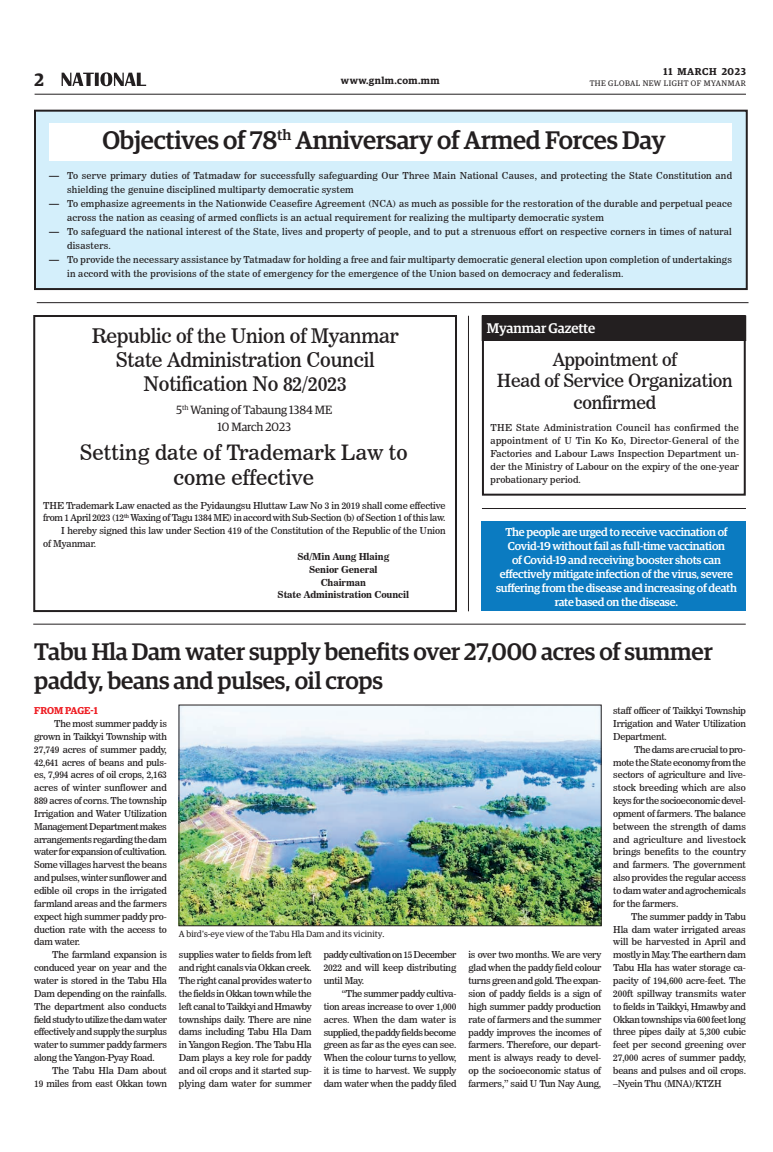
<style>
.page{position:relative;width:773px;height:1152px;background:#fff}
.page>*{position:absolute;margin:0;border:0;box-sizing:border-box;transform-origin:0 0}
.Brief_2nd_Body{font:500 25.5px "Guardian Egyp";letter-spacing:-.01em;color:#231f20}
.Brief_Head{font:500 24px/28.8px "Guardian Egyp";letter-spacing:-.01em;color:#231f20}
._2_Clm_Head{font:21px "News 706 BT Roman C";letter-spacing:.01em;color:#231f20}
._2_Clm_Head-2{font:20px "News 706 BT Roman C";letter-spacing:-.01em;color:#231f20}
._2_Clm_Head-3{font:18px/21.6px "News 706 BT Roman C";letter-spacing:-.01em;color:#231f20;text-align:center}
.t1{font:600 18px "Guardian Egyp";color:#231f20}
._2_Clm_Head-4{font:500 14px "Guardian Egyp";letter-spacing:-.01em;color:#fff}
._2nd_Body{font:12px "Guardian Egyp";letter-spacing:-.01em;color:#231f20}
.Brief_2nd_Body-2{font:500 11.5px/14px "Guardian Egyp";letter-spacing:-.02em;color:#fff;text-align:center}
.t2{font:600 10px "Guardian Egyp";letter-spacing:.05em;color:#231f20}
.Spill_Style{font:600 10px "Guardian Egyp";letter-spacing:-.005em;color:#ee1d23}
._2nd_Body-2{font:9.5px/12.9px "News 706 BT Roman C";letter-spacing:.02em;color:#231f20;text-align:justify}
.Normal_Para{font:9.5px/12.9px "News 706 BT Roman C";letter-spacing:-.01em;color:#231f20}
._2nd_Body-3{font:9.5px/12.9px "News 706 BT Roman C";letter-spacing:-.01em;color:#231f20}
._2nd_Body-4{font:9.5px/12.9px "News 706 BT Bold C";letter-spacing:-.01em;color:#231f20;text-align:center}
._2nd_Body-5{font:9.5px/12.9px "News 706 BT Roman C";letter-spacing:-.02em;color:#231f20;text-align:right}
.t3{font:9px "Guardian Egyp";color:#231f20}
.t4{font:8px "Guardian Egyp";letter-spacing:.06em;color:#231f20}
.s1{font-family:"News 706 BT Bold C";font-size:10px}
</style>
<div class="page">
<hr style="left:35px;top:94px;width:711px;height:1px;background:#231f20">
<svg style="left:62px;top:72px;width:84px;height:14px"></svg>
<div style="left:482px;top:316px;width:263px;height:24px;background:#231f20"></div>
<div style="left:482px;top:316px;width:264px;height:25px;border:1px solid #231f20"></div>
<div style="left:35px;top:111px;width:711px;height:178px;background:#d4effb"></div>
<div style="left:34px;top:110px;width:713px;height:180px;border:2px solid #231f20"></div>
<div style="left:49px;top:124px;width:683px;height:37px;background:#fff"></div>
<hr style="left:37px;top:302px;width:711px;height:1px;background:#231f20">
<div style="left:482px;top:521px;width:264px;height:90px;background:#0b7bc1"></div>
<img style="left:181px;top:707px;width:418px;height:217px">
<div style="left:179px;top:705px;width:422px;height:221px;border:1px solid #231f20"></div>
<div style="left:33px;top:315px;width:424px;height:297px;border:2px solid #231f20"></div>
<div style="left:482px;top:315px;width:263px;height:181px;border:2px solid #231f20"></div>
<hr style="left:33px;top:624px;width:712px;height:1px;background:#231f20">
<hr style="left:482px;top:508px;width:264px;height:1px;background:#231f20">
<hr style="left:468px;top:316px;width:1px;height:295px;background:#231f20">
<h3 class="t1" style="left:35px;top:67px;width:11px">2</h3>
<p class="t2" style="left:663px;top:64px;width:84px">11 MARCH 2023</p>
<p class="t2" style="left:341px;top:73px;width:100px">www.gnlm.com.mm</p>
<p class="t4" style="left:589px;top:78px;width:158px">THE GLOBAL NEW LIGHT OF MYANMAR</p>
<p class="Brief_2nd_Body" style="left:102px;top:121px;width:564px">Objectives of 78<sup>th</sup> Anniversary of Armed Forces Day</p>
<p class="_2nd_Body-2" style="left:67px;top:169px;width:666px;line-height:14px;text-indent:-18px"><span class="s1">—</span> To serve primary duties of Tatmadaw for successfully safeguarding Our Three Main National Causes, and protecting the State Constitution and shielding the genuine disciplined multiparty democratic system</p>
<p class="_2nd_Body-2" style="left:67px;top:197px;width:666px;line-height:14px;text-indent:-18px"><span class="s1">—</span> To emphasize agreements in the Nationwide Ceasefire Agreement (NCA) as much as possible for the restoration of the durable and perpetual peace across the nation as ceasing of armed conflicts is an actual requirement for realizing the multiparty democratic system</p>
<p class="_2nd_Body-2" style="left:67px;top:225px;width:666px;line-height:14px;text-indent:-18px"><span class="s1">—</span> To safeguard the national interest of the State, lives and property of people, and to put a strenuous effort on respective corners in times of natural disasters.</p>
<p class="_2nd_Body-2" style="left:67px;top:253px;width:666px;line-height:14px;text-indent:-18px"><span class="s1">—</span> To provide the necessary assistance by Tatmadaw for holding a free and fair multiparty democratic general election upon completion of undertakings in accord with the provisions of the state of emergency for the emergence of the Union based on democracy and federalism.</p>
<p class="_2_Clm_Head-2" style="left:92px;top:324px;width:308px">Republic of the Union of Myanmar</p>
<p class="_2_Clm_Head-2" style="left:116px;top:348px;width:260px">State Administration Council</p>
<p class="_2_Clm_Head-2" style="left:143px;top:372px;width:205px">Notification No 82/2023</p>
<p class="_2nd_Body" style="left:176px;top:402px;width:157px">5<sup>th</sup> Waning of Tabaung 1384 ME</p>
<p class="_2nd_Body" style="left:217px;top:418px;width:75px">10 March 2023</p>
<p class="_2_Clm_Head" style="left:80px;top:440px;width:329px">Setting date of Trademark Law to</p>
<p class="_2_Clm_Head" style="left:173px;top:465px;width:142px">come effective</p>
<p class="Normal_Para" style="left:43px;top:499px;width:404px">THE Trademark Law enacted as the Pyidaungsu Hluttaw Law No 3 in 2019 shall come effective from 1 April 2023 (12<sup>th</sup> Waxing of Tagu 1384 ME) in accord with Sub-Section (b) of Section 1 of this law.</p>
<p class="_2nd_Body-3" style="left:43px;top:524px;width:404px;text-indent:18px">I hereby signed this law under Section 419 of the Constitution of the Republic of the Union of Myanmar.</p>
<p class="_2nd_Body-4" style="left:297px;top:550px;width:93px">Sd/Min Aung Hlaing</p>
<p class="_2nd_Body-4" style="left:309px;top:563px;width:70px">Senior General</p>
<p class="_2nd_Body-4" style="left:277px;top:576px;width:133px">Chairman<br>State Administration Council</p>
<p class="_2_Clm_Head-4" style="left:487px;top:318px;width:110px">Myanmar Gazette</p>
<p class="_2_Clm_Head-3" style="left:552px;top:349px;width:126px">Appointment of</p>
<p class="_2_Clm_Head-3" style="left:497px;top:370px;width:237px">Head of Service Organization confirmed</p>
<p class="Normal_Para" style="left:490px;top:422px;width:250px;text-align:justify">THE State Administration Council has confirmed the appointment of U Tin Ko Ko, Director-General of the Factories and Labour Laws Inspection Department un&shy;der the Ministry of Labour on the expiry of the one-year probationary period.</p>
<p class="Brief_2nd_Body-2" style="left:496px;top:524px;width:242px">The people are urged to receive vaccination of Covid-19 without fail as full-time vaccination<br>of Covid-19 and receiving booster shots can effectively mitigate infection of the virus, severe suffering from the disease and increasing of death rate based on the disease.</p>
<p class="Brief_Head" style="left:34px;top:635px;width:680px">Tabu Hla Dam water supply benefits over 27,000 acres of summer paddy, beans and pulses, oil crops</p>
<p class="_2nd_Body-2" style="left:613px;top:704px;width:134px">staff officer of Taikkyi Township Irrigation and Water Utilization Department.</p>
<p class="_2nd_Body-2" style="left:613px;top:743px;width:134px;text-indent:21px">The dams are crucial to pro&shy;mote the State economy from the sectors of agriculture and live&shy;stock breeding which are also keys for the socioeconomic devel&shy;opment of farmers. The balance between the strength of dams and agriculture and livestock brings benefits to the country and farmers. The government also provides the regular access to dam water and agrochemicals for the farmers.</p>
<p class="_2nd_Body-2" style="left:613px;top:910px;width:134px;text-indent:18px">The summer paddy in Tabu Hla dam water irrigated areas will be harvested in April and mostly in May. The earthern dam Tabu Hla has water storage ca&shy;pacity of 194,600 acre-feet. The 200ft spillway transmits water to fields in Taikkyi, Hmawby and Okkan townships via 600 feet long three pipes daily at 5,300 cubic feet per second greening over 27,000 acres of summer paddy, beans and pulses and oil crops. –Nyein Thu (MNA)/KTZH</p>
<p class="Spill_Style" style="left:34px;top:703px;width:65px">FROM PAGE-1</p>
<p class="_2nd_Body-2" style="left:34px;top:717px;width:134px;text-indent:20px">The most summer paddy is grown in Taikkyi Township with 27,749 acres of summer paddy, 42,641 acres of beans and puls&shy;es, 7,994 acres of oil crops, 2,163 acres of winter sunflower and 889 acres of corns. The township Irrigation and Water Utilization Management Department makes arrangements regarding the dam water for expansion of cultivation.<br>Some villages harvest the beans and pulses, winter sunflower and edible oil crops in the irrigated farmland areas and the farmers expect high summer paddy pro&shy;duction rate with the access to dam water.</p>
<p class="_2nd_Body-2" style="left:34px;top:948px;width:134px;text-indent:18px">The farmland expansion is conduced year on year and the water is stored in the Tabu Hla Dam depending on the rainfalls.<br>The department also conducts field study to utilize the dam water effectively and supply the surplus water to summer paddy farmers along the Yangon-Pyay Road.</p>
<p class="_2nd_Body-5" style="left:34px;top:1064px;width:134px">The Tabu Hla Dam about<br>19 miles from east Okkan town</p>
<p class="t3" style="left:179px;top:927px;width:207px">A bird's-eye view of the Tabu Hla Dam and its vicinity.</p>
<p class="_2nd_Body-2" style="left:179px;top:948px;width:134px">supplies water to fields from left and right canals via Okkan creek.<br>The right canal provides water to the fields in Okkan town while the left canal to Taikkyi and Hmawby townships daily. There are nine dams including Tabu Hla Dam in Yangon Region. The Tabu Hla Dam plays a key role for paddy and oil crops and it started sup&shy;plying dam water for summer</p>
<p class="_2nd_Body-2" style="left:324px;top:949px;width:134px">paddy cultivation on 15 December 2022 and will keep distributing until May.</p>
<p class="_2nd_Body-2" style="left:468px;top:949px;width:134px">is over two months. We are very glad when the paddy field colour turns green and gold. The expan&shy;sion of paddy fields is a sign of high summer paddy production rate of farmers and the summer paddy improves the incomes of farmers. Therefore, our depart&shy;ment is always ready to devel&shy;op the socioeconomic status of farmers,” said U Tun Nay Aung,</p>
<p class="_2nd_Body-2" style="left:324px;top:987px;width:134px;text-indent:18px">“The summer paddy cultiva&shy;tion areas increase to over 1,000 acres. When the dam water is supplied, the paddy fields become green as far as the eyes can see.<br>When the colour turns to yellow, it is time to harvest. We supply dam water when the paddy filed</p>
</div>
